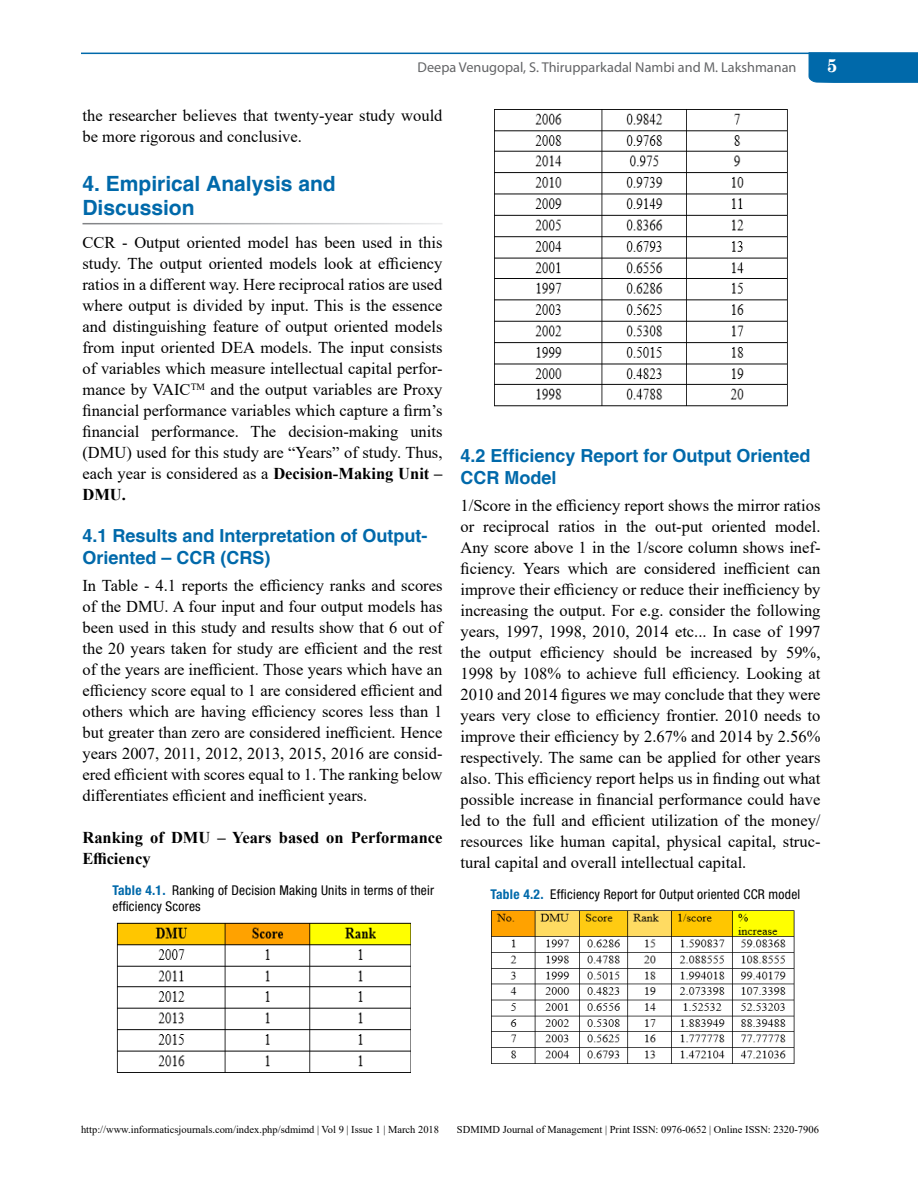
<style>
.page{position:relative;width:918px;height:1188px;background:#fff}
.page>*{position:absolute;margin:0;border:0;box-sizing:border-box;transform-origin:0 0}
.t1{font:700 21px/24px "Helvetica";color:#0069aa}
.t2{font:700 18.75px "Century Schoolbook";color:#fff}
.t3{font:700 18px/22.5px "Helvetica";color:#0069aa}
.Text{font:16.5px/21px "Times New Roman";color:#000;text-align:justify}
.Text_Ind{font:700 16.5px/21px "Times New Roman";color:#000}
.t4{font:14.25px "Myriad Pro";color:#636466}
.TabTitle{font:condensed 13.5px/15.8px "Helvetica Neue LT Std";letter-spacing:.02em;color:#000}
.t5{font:10.5px "Times New Roman";color:#000}
.s1{font-weight:700}
.s2{font-weight:700;color:#0069aa}
</style>
<div class="page">
<hr style="left:81px;top:53px;width:750px;height:1px;background:#0069aa">
<div style="left:809px;top:52px;width:109px;height:31px;background:#0069aa"></div>
<img style="left:116px;top:922px;width:294px;height:150px">
<img style="left:494px;top:110px;width:294px;height:297px">
<img style="left:491px;top:910px;width:304px;height:154px">
<p class="t4" style="left:418px;top:59px;width:380px">Deepa Venugopal, S. Thirupparkadal Nambi and M. Lakshmanan</p>
<p class="t2" style="left:827px;top:51px;width:12px">5</p>
<p class="Text" style="left:82px;top:104px;width:362px">the researcher believes that twenty-year study would be more rigorous and conclusive.</p>
<h1 class="t1" style="left:82px;top:173px;width:255px">4. Empirical Analysis and<br>Discussion</h1>
<p class="Text" style="left:82px;top:232px;width:362px">CCR - Output oriented model has been used in this study. The output oriented models look at efficiency ratios in a different way. Here reciprocal ratios are used where output is divided by input. This is the essence and distinguishing feature of output oriented models from input oriented DEA models. The input consists of variables which measure intellectual capital perfor&shy;mance by VAIC<sup>TM</sup> and the output variables are Proxy financial performance variables which capture a firm’s financial performance. The decision-making units (DMU) used for this study are “Years” of study. Thus, each year is considered as a <span class="s1">Decision-Making Unit – DMU.</span></p>
<h2 class="t3" style="left:82px;top:525px;width:347px">4.1 Results and Interpretation of Output-<br>Oriented – CCR (CRS)</h2>
<p class="Text" style="left:82px;top:575px;width:362px">In Table - 4.1 reports the efficiency ranks and scores of the DMU. A four input and four output models has been used in this study and results show that 6 out of the 20 years taken for study are efficient and the rest of the years are inefficient. Those years which have an efficiency score equal to 1 are considered efficient and others which are having efficiency scores less than 1 but greater than zero are considered inefficient. Hence years 2007, 2011, 2012, 2013, 2015, 2016 are consid&shy;ered efficient with scores equal to 1. The ranking below differentiates efficient and inefficient years.</p>
<p class="Text_Ind" style="left:82px;top:827px;width:362px">Ranking of DMU – Years based on Performance<br>Efficiency</p>
<p class="TabTitle" style="left:112px;top:882px;width:323px"><span class="s2">Table 4.1.</span> Ranking of Decision Making Units in terms of their efficiency Scores</p>
<h2 class="t3" style="left:460px;top:445px;width:352px">4.2 Efficiency Report for Output Oriented<br>CCR Model</h2>
<p class="Text" style="left:460px;top:495px;width:362px">1/Score in the efficiency report shows the mirror ratios or reciprocal ratios in the out-put oriented model.<br>Any score above 1 in the 1/score column shows inef&shy;ficiency. Years which are considered inefficient can improve their efficiency or reduce their inefficiency by increasing the output. For e.g. consider the following years, 1997, 1998, 2010, 2014 etc... In case of 1997 the output efficiency should be increased by 59%, 1998 by 108% to achieve full efficiency. Looking at 2010 and 2014 figures we may conclude that they were years very close to efficiency frontier. 2010 needs to improve their efficiency by 2.67% and 2014 by 2.56% respectively. The same can be applied for other years also. This efficiency report helps us in finding out what possible increase in financial performance could have led to the full and efficient utilization of the money/ resources like human capital, physical capital, struc&shy;tural capital and overall intellectual capital.</p>
<p class="TabTitle" style="left:490px;top:886px;width:311px"><span class="s2">Table 4.2.</span> Efficiency Report for Output oriented CCR model</p>
<p class="t5" style="left:81px;top:1122px;width:360px">http://www.informaticsjournals.com/index.php/sdmimd | Vol 9 | Issue 1 | March 2018</p>
<p class="t5" style="left:457px;top:1122px;width:364px">SDMIMD Journal of Management | Print ISSN: 0976-0652 | Online ISSN: 2320-7906</p>
</div>
